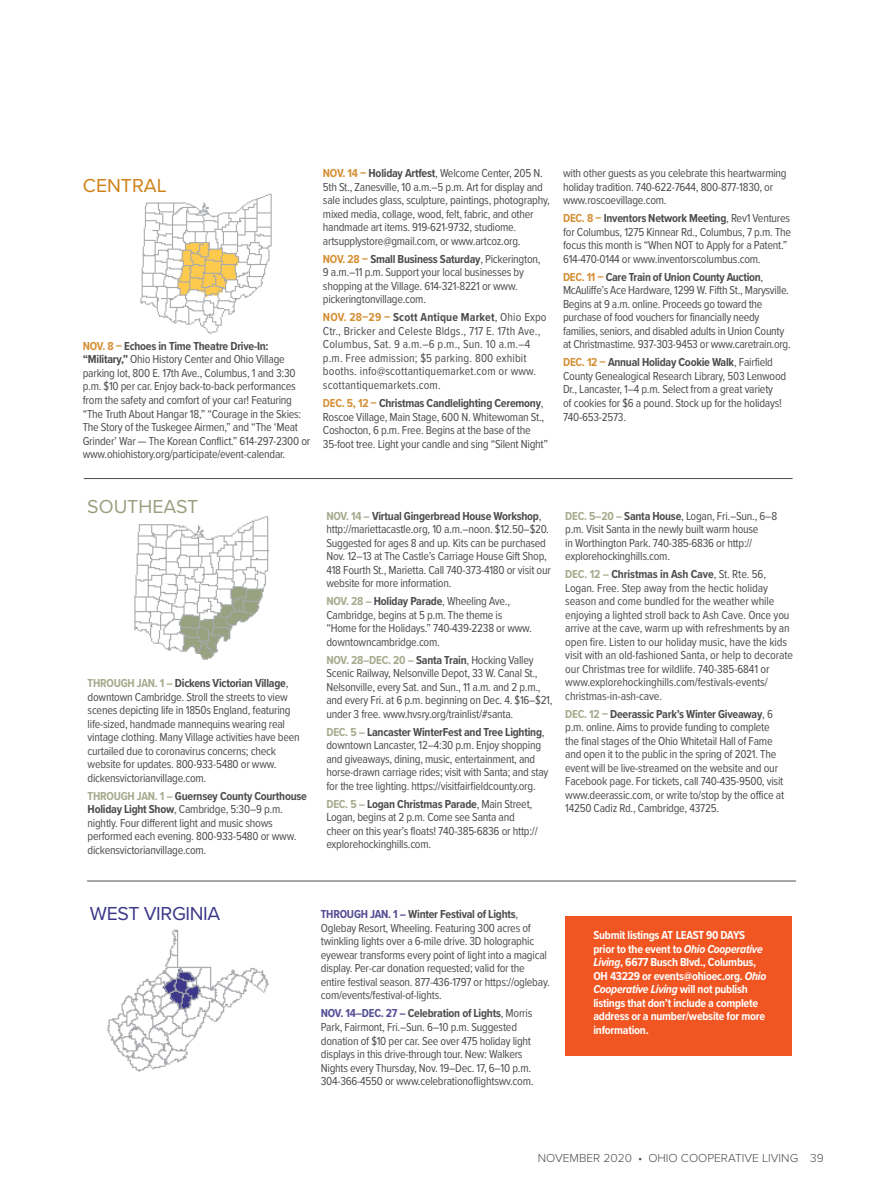
<style>
.page{position:relative;width:878px;height:1202px;background:#fff}
.page>*{position:absolute;margin:0;border:0;box-sizing:border-box;transform-origin:0 0}
.calendar_text{font:19.5px "Proxima Nova";letter-spacing:-.02em;color:#3c3888}
.t1{font:19.5px "Proxima Nova";color:#98a07e}
.t2{font:19.5px "Proxima Nova";color:#cf8016}
.calendar_text-2{font:12px/13.5px "Proxima Nova Cond";letter-spacing:-.02em;color:#4d4d4f}
.calendar_text-3{font:700 12px/13.5px "Proxima Nova Cond";letter-spacing:-.02em;color:#fff}
.calendar_text-4{font:12px/13.5px "Proxima Nova Cond";letter-spacing:.01em;color:#4d4d4f}
.t3{font:300 12px "Proxima Nova";color:#4d4d4f}
.s1{font-weight:700;color:#d69036}
.s2{font-weight:700}
.s3{font-weight:700;color:#a5ab8d}
.s4{font-weight:700;color:#554e94}
.s5{font-style:italic}
</style>
<div class="page">
<hr style="left:84px;top:478px;width:708px;height:1px;background:#4d4d4f">
<hr style="left:87px;top:880px;width:708px;height:1px;background:#4d4d4f">
<img style="left:134px;top:517px;width:136px;height:142px">
<img style="left:107px;top:929px;width:162px;height:143px">
<img style="left:140px;top:193px;width:132px;height:141px">
<div style="left:565px;top:916px;width:226px;height:139px;background:#f05522"></div>
<p class="t2" style="left:83px;top:171px;width:85px">CENTRAL</p>
<p class="calendar_text-2" style="left:83px;top:339px;width:229px"><span class="s1">NOV. 8 –</span> <span class="s2">Echoes in Time Theatre Drive-In: “Military,”</span> Ohio History Center and Ohio Village parking lot, 800 E. 17th Ave., Columbus, 1 and 3:30 p.m. $10 per car. Enjoy back-to-back performances from the safety and comfort of your car! Featuring “The Truth About Hangar 18,” “Courage in the Skies:<br>The Story of the Tuskegee Airmen,” and “The ‘Meat Grinder’ War — The Korean Conflict.” 614-297-2300 or www.ohiohistory.org/participate/event-calendar.</p>
<p class="calendar_text-2" style="left:323px;top:166px;width:228px"><span class="s1">NOV. 14 –</span> <span class="s2">Holiday Artfest</span>, Welcome Center, 205 N.<br>5th St., Zanesville, 10 a.m.–5 p.m. Art for display and sale includes glass, sculpture, paintings, photography, mixed media, collage, wood, felt, fabric, and other handmade art items. 919-621-9732, studiome. artsupplystore@gmail.com, or www.artcoz.org.</p>
<p class="calendar_text-2" style="left:323px;top:252px;width:219px"><span class="s1">NOV. 28 –</span> <span class="s2">Small Business Saturday</span>, Pickerington, 9 a.m.–11 p.m. Support your local businesses by shopping at the Village. 614-321-8221 or www. pickeringtonvillage.com.</p>
<p class="calendar_text-4" style="left:323px;top:310px;width:225px"><span class="s1">NOV. 28–29 –</span> <span class="s2">Scott Antique Market</span>, Ohio Expo Ctr., Bricker and Celeste Bldgs., 717 E. 17th Ave., Columbus, Sat. 9 a.m.–6 p.m., Sun. 10 a.m.–4 p.m. Free admission; $5 parking. 800 exhibit booths. info@scottantiquemarket.com or www. scottantiquemarkets.com.</p>
<p class="calendar_text-2" style="left:323px;top:396px;width:227px"><span class="s1">DEC. 5, 12 –</span> <span class="s2">Christmas Candlelighting Ceremony</span>, Roscoe Village, Main Stage, 600 N. Whitewoman St., Coshocton, 6 p.m. Free. Begins at the base of the 35-foot tree. Light your candle and sing “Silent Night”</p>
<p class="calendar_text-2" style="left:563px;top:166px;width:225px">with other guests as you celebrate this heartwarming holiday tradition. 740-622-7644, 800-877-1830, or www.roscoevillage.com.</p>
<p class="calendar_text-2" style="left:563px;top:211px;width:229px"><span class="s1">DEC. 8 –</span> <span class="s2">Inventors Network Meeting</span>, Rev1 Ventures for Columbus, 1275 Kinnear Rd., Columbus, 7 p.m. The focus this month is “When NOT to Apply for a Patent.” 614-470-0144 or www.inventorscolumbus.com.</p>
<p class="calendar_text-2" style="left:563px;top:270px;width:229px"><span class="s1">DEC. 11 –</span> <span class="s2">Care Train of Union County Auction</span>, McAuliffe’s Ace Hardware, 1299 W. Fifth St., Marysville.<br>Begins at 9 a.m. online. Proceeds go toward the purchase of food vouchers for financially needy families, seniors, and disabled adults in Union County at Christmastime. 937-303-9453 or www.caretrain.org.</p>
<p class="calendar_text-2" style="left:563px;top:355px;width:225px"><span class="s1">DEC. 12 –</span> <span class="s2">Annual Holiday Cookie Walk</span>, Fairfield County Genealogical Research Library, 503 Lenwood Dr., Lancaster, 1–4 p.m. Select from a great variety<br>of cookies for $6 a pound. Stock up for the holidays!<br>740-653-2573.</p>
<p class="t1" style="left:87px;top:492px;width:113px">SOUTHEAST</p>
<p class="calendar_text-2" style="left:88px;top:676px;width:214px"><span class="s3">THROUGH JAN. 1 –</span> <span class="s2">Dickens Victorian Village</span>, downtown Cambridge. Stroll the streets to view scenes depicting life in 1850s England, featuring life-sized, handmade mannequins wearing real vintage clothing. Many Village activities have been curtailed due to coronavirus concerns; check website for updates. 800-933-5480 or www. dickensvictorianvillage.com.</p>
<p class="calendar_text-2" style="left:88px;top:788px;width:221px"><span class="s3">THROUGH JAN. 1 –</span> <span class="s2">Guernsey County Courthouse Holiday Light Show</span>, Cambridge, 5:30–9 p.m. nightly. Four different light and music shows performed each evening. 800-933-5480 or www. dickensvictorianvillage.com.</p>
<p class="calendar_text-2" style="left:326px;top:508px;width:226px"><span class="s3">NOV. 14 –</span> <span class="s2">Virtual Gingerbread House Workshop</span>, http://mariettacastle.org, 10 a.m.–noon. $12.50–$20.<br>Suggested for ages 8 and up. Kits can be purchased Nov. 12–13 at The Castle’s Carriage House Gift Shop, 418 Fourth St., Marietta. Call 740-373-4180 or visit our website for more information.</p>
<p class="calendar_text-2" style="left:326px;top:594px;width:207px"><span class="s3">NOV. 28 –</span> <span class="s2">Holiday Parade</span>, Wheeling Ave., Cambridge, begins at 5 p.m. The theme is “Home for the Holidays.” 740-439-2238 or www. downtowncambridge.com.</p>
<p class="calendar_text-2" style="left:326px;top:652px;width:228px"><span class="s3">NOV. 28–DEC. 20 –</span> <span class="s2">Santa Train</span>, Hocking Valley Scenic Railway, Nelsonville Depot, 33 W. Canal St., Nelsonville, every Sat. and Sun., 11 a.m. and 2 p.m., and every Fri. at 6 p.m. beginning on Dec. 4. $16–$21, under 3 free. www.hvsry.org/trainlist/#santa.</p>
<p class="calendar_text-2" style="left:326px;top:724px;width:223px"><span class="s3">DEC. 5 –</span> <span class="s2">Lancaster WinterFest and Tree Lighting</span>, downtown Lancaster, 12–4:30 p.m. Enjoy shopping and giveaways, dining, music, entertainment, and horse-drawn carriage rides; visit with Santa; and stay for the tree lighting. https://visitfairfieldcounty.org.</p>
<p class="calendar_text-2" style="left:326px;top:796px;width:213px"><span class="s3">DEC. 5 –</span> <span class="s2">Logan Christmas Parade</span>, Main Street, Logan, begins at 2 p.m. Come see Santa and cheer on this year’s floats! 740-385-6836 or http:// explorehockinghills.com.</p>
<p class="calendar_text-2" style="left:565px;top:508px;width:213px"><span class="s3">DEC. 5–20 –</span> <span class="s2">Santa House</span>, Logan, Fri.–Sun., 6–8 p.m. Visit Santa in the newly built warm house<br>in Worthington Park. 740-385-6836 or http:// explorehockinghills.com.</p>
<p class="calendar_text-2" style="left:565px;top:567px;width:229px"><span class="s3">DEC. 12 –</span> <span class="s2">Christmas in Ash Cave</span>, St. Rte. 56, Logan. Free. Step away from the hectic holiday season and come bundled for the weather while enjoying a lighted stroll back to Ash Cave. Once you arrive at the cave, warm up with refreshments by an open fire. Listen to our holiday music, have the kids visit with an old-fashioned Santa, or help to decorate our Christmas tree for wildlife. 740-385-6841 or www.explorehockinghills.com/festivals-events/ christmas-in-ash-cave.</p>
<p class="calendar_text-2" style="left:565px;top:706px;width:220px"><span class="s3">DEC. 12 –</span> <span class="s2">Deerassic Park’s Winter Giveaway</span>, 6 p.m. online. Aims to provide funding to complete the final stages of the Ohio Whitetail Hall of Fame and open it to the public in the spring of 2021. The event will be live-streamed on the website and our Facebook page. For tickets, call 740-435-9500, visit www.deerassic.com, or write to/stop by the office at 14250 Cadiz Rd., Cambridge, 43725.</p>
<p class="calendar_text" style="left:90px;top:898px;width:132px">WEST VIRGINIA</p>
<p class="calendar_text-2" style="left:321px;top:907px;width:230px"><span class="s4">THROUGH JAN. 1 –</span> <span class="s2">Winter Festival of Lights</span>, Oglebay Resort, Wheeling. Featuring 300 acres of twinkling lights over a 6-mile drive. 3D holographic eyewear transforms every point of light into a magical display. Per-car donation requested; valid for the entire festival season. 877-436-1797 or https://oglebay. com/events/festival-of-lights.</p>
<p class="calendar_text-2" style="left:321px;top:1006px;width:214px"><span class="s4">NOV. 14–DEC. 27 –</span> <span class="s2">Celebration of Lights</span>, Morris Park, Fairmont, Fri.–Sun. 6–10 p.m. Suggested donation of $10 per car. See over 475 holiday light displays in this drive-through tour. New: Walkers Nights every Thursday, Nov. 19–Dec. 17, 6–10 p.m.<br>304-366-4550 or www.celebrationoflightswv.com.</p>
<p class="calendar_text-3" style="left:593px;top:928px;width:174px">Submit listings AT LEAST 90 DAYS prior to the event to <span class="s5">Ohio Cooperative Living</span>, 6677 Busch Blvd., Columbus, OH 43229 or events@ohioec.org. <span class="s5">Ohio Cooperative Living</span> will not publish listings that don’t include a complete address or a number/website for more information.</p>
<p class="t3" style="left:537px;top:1148px;width:287px">NOVEMBER 2020 • OHIO COOPERATIVE LIVING 39</p>
</div>
